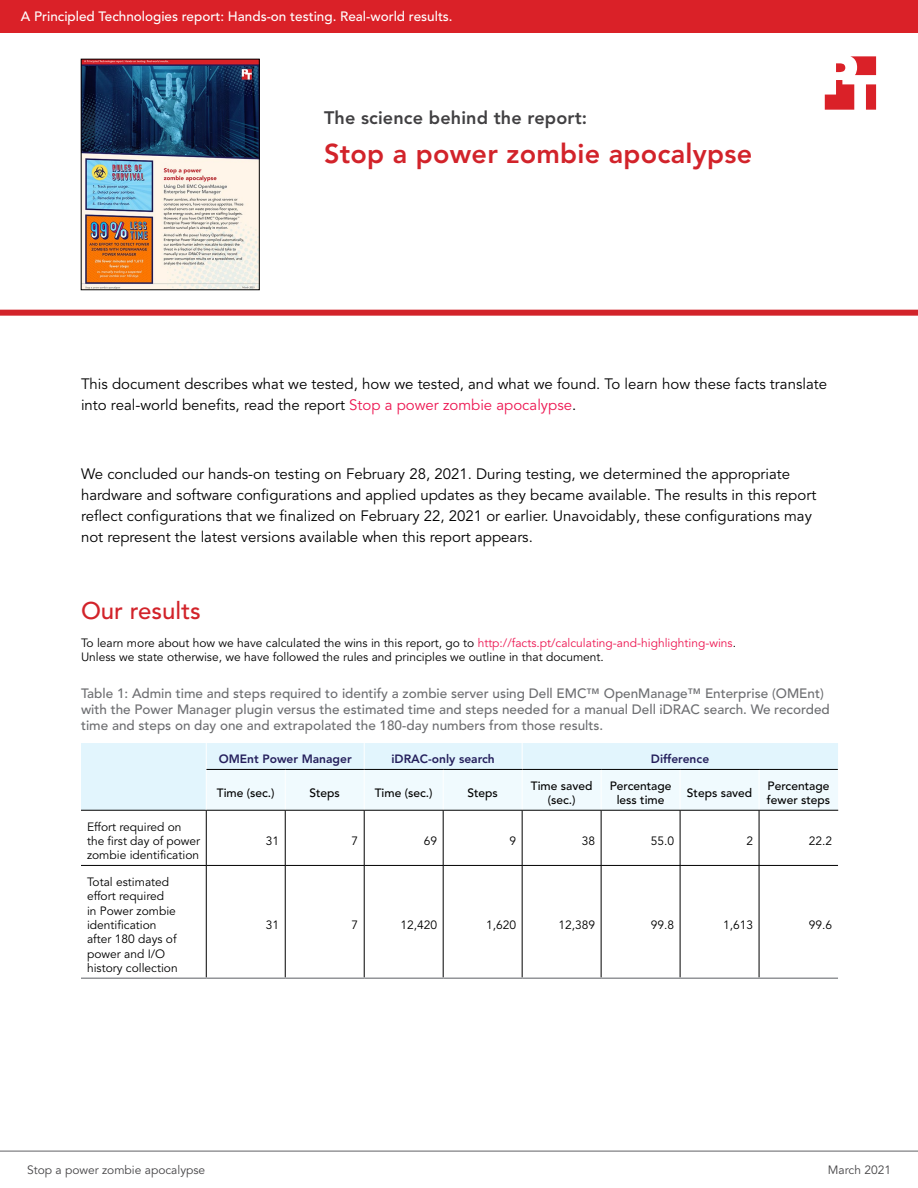
<style>
.page{position:relative;width:918px;height:1188px;background:#fff}
.page>*{position:absolute;margin:0;border:0;box-sizing:border-box;transform-origin:0 0}
.t1{font:800 27px "Avenir LT Pro";letter-spacing:.01em;color:#d2232a}
.t2{font:500 24px "Avenir LT Pro";color:#d2232a}
.t3{font:800 18px "Avenir LT Pro";letter-spacing:.01em;color:#414042}
.t4{font:15px/21px "Avenir LT Pro";color:#000}
.t5{font:500 13.5px/16.2px "Avenir LT Pro";color:#6d6e71}
.t6{font:500 13.5px "Avenir LT Pro";color:#fff}
.t7{font:12px/14.4px "Avenir LT Pro";color:#000}
.t8{font:500 12px/14.4px "Avenir LT Pro";color:#000;text-align:center}
.t9{font:800 12px "Avenir LT Pro";color:#241f5c}
.t10{font:12px "Avenir LT Pro";color:#464547}
.s1{color:#ed1752}
</style>
<div class="page">
<img style="left:81px;top:59px;width:179px;height:231px">
<div style="left:0;top:310px;width:918px;height:6px;background:#d2232a"></div>
<svg style="left:825px;top:56px;width:51px;height:54px"></svg>
<div style="left:81px;top:743px;width:125px;height:67px;background:#e2f5fd"></div>
<hr style="left:81px;top:810px;width:125px;height:1px;background:#000">
<hr style="left:206px;top:810px;width:79px;height:1px;background:#000">
<hr style="left:285px;top:810px;width:79px;height:1px;background:#000">
<hr style="left:364px;top:810px;width:79px;height:1px;background:#000">
<hr style="left:443px;top:810px;width:79px;height:1px;background:#000">
<hr style="left:522px;top:810px;width:79px;height:1px;background:#000">
<hr style="left:601px;top:810px;width:79px;height:1px;background:#000">
<hr style="left:680px;top:810px;width:79px;height:1px;background:#000">
<hr style="left:759px;top:810px;width:79px;height:1px;background:#000">
<hr style="left:206px;top:810px;width:1px;height:55px;background:#000">
<hr style="left:285px;top:810px;width:1px;height:55px;background:#000">
<hr style="left:364px;top:810px;width:1px;height:55px;background:#000">
<hr style="left:443px;top:810px;width:1px;height:55px;background:#000">
<hr style="left:522px;top:810px;width:1px;height:55px;background:#000">
<hr style="left:601px;top:810px;width:1px;height:55px;background:#000">
<hr style="left:680px;top:810px;width:1px;height:55px;background:#000">
<hr style="left:759px;top:810px;width:1px;height:55px;background:#000">
<hr style="left:81px;top:865px;width:125px;height:1px;background:#000">
<hr style="left:206px;top:865px;width:79px;height:1px;background:#000">
<hr style="left:206px;top:866px;width:1px;height:111px;background:#000">
<hr style="left:285px;top:865px;width:79px;height:1px;background:#000">
<hr style="left:285px;top:866px;width:1px;height:111px;background:#000">
<hr style="left:364px;top:865px;width:79px;height:1px;background:#000">
<hr style="left:364px;top:866px;width:1px;height:111px;background:#000">
<hr style="left:443px;top:865px;width:79px;height:1px;background:#000">
<hr style="left:443px;top:866px;width:1px;height:111px;background:#000">
<hr style="left:522px;top:865px;width:79px;height:1px;background:#000">
<hr style="left:522px;top:866px;width:1px;height:111px;background:#000">
<hr style="left:601px;top:865px;width:79px;height:1px;background:#000">
<hr style="left:601px;top:866px;width:1px;height:111px;background:#000">
<hr style="left:680px;top:865px;width:79px;height:1px;background:#000">
<hr style="left:680px;top:866px;width:1px;height:111px;background:#000">
<hr style="left:759px;top:865px;width:79px;height:1px;background:#000">
<hr style="left:759px;top:866px;width:1px;height:111px;background:#000">
<hr style="left:81px;top:977px;width:125px;height:2px;background:#939598">
<hr style="left:206px;top:977px;width:79px;height:2px;background:#939598">
<hr style="left:285px;top:977px;width:79px;height:2px;background:#939598">
<hr style="left:364px;top:977px;width:79px;height:2px;background:#939598">
<hr style="left:443px;top:977px;width:79px;height:2px;background:#939598">
<hr style="left:522px;top:977px;width:79px;height:2px;background:#939598">
<hr style="left:601px;top:977px;width:79px;height:2px;background:#939598">
<hr style="left:680px;top:977px;width:79px;height:2px;background:#939598">
<hr style="left:759px;top:977px;width:79px;height:2px;background:#939598">
<svg style="left:206px;top:743px;width:632px;height:67px"></svg>
<hr style="left:364px;top:769px;width:79px;height:1px;background:#000">
<hr style="left:443px;top:769px;width:79px;height:1px;background:#000">
<hr style="left:0;top:1151px;width:918px;height:1px;background:#616264">
<div style="left:0;top:0;width:918px;height:32px;background:#da2128"></div>
<p class="t6" style="left:21px;top:9px;width:433px">A Principled Technologies report: Hands-on testing. Real-world results.</p>
<p class="t3" style="left:324px;top:107px;width:265px">The science behind the report:</p>
<h1 class="t1" style="left:324px;top:137px;width:430px">Stop a power zombie apocalypse</h1>
<p class="t4" style="left:81px;top:374px;width:748px">This document describes what we tested, how we tested, and what we found. To learn how these facts translate into real-world benefits, read the report <span class="s1">Stop a power zombie apocalypse</span>.</p>
<p class="t4" style="left:81px;top:464px;width:737px">We concluded our hands-on testing on February 28, 2021. During testing, we determined the appropriate hardware and software configurations and applied updates as they became available. The results in this report reflect configurations that we finalized on February 22, 2021 or earlier. Unavoidably, these configurations may not represent the latest versions available when this report appears.</p>
<h2 class="t2" style="left:81px;top:597px;width:121px">Our results</h2>
<p class="t7" style="left:81px;top:636px;width:657px">To learn more about how we have calculated the wins in this report, go to <span class="s1">http://facts.pt/calculating-and-highlighting-wins</span>.<br>Unless we state otherwise, we have followed the rules and principles we outline in that document.</p>
<p class="t5" style="left:81px;top:685px;width:750px">Table 1: Admin time and steps required to identify a zombie server using Dell EMC™ OpenManage™ Enterprise (OMEnt) with the Power Manager plugin versus the estimated time and steps needed for a manual Dell iDRAC search. We recorded time and steps on day one and extrapolated the 180-day numbers from those results.</p>
<p class="t9" style="left:219px;top:752px;width:134px">OMEnt Power Manager</p>
<p class="t9" style="left:392px;top:752px;width:105px">iDRAC-only search</p>
<p class="t9" style="left:651px;top:752px;width:60px">Difference</p>
<p class="t8" style="left:217px;top:786px;width:59px">Time (sec.)</p>
<p class="t8" style="left:310px;top:786px;width:32px">Steps</p>
<p class="t8" style="left:375px;top:786px;width:59px">Time (sec.)</p>
<p class="t8" style="left:467px;top:786px;width:32px">Steps</p>
<p class="t8" style="left:531px;top:779px;width:63px">Time saved (sec.)</p>
<p class="t8" style="left:610px;top:779px;width:63px">Percentage less time</p>
<p class="t8" style="left:687px;top:786px;width:67px">Steps saved</p>
<p class="t8" style="left:767px;top:779px;width:65px;text-align:left">Percentage fewer steps</p>
<p class="t7" style="left:87px;top:820px;width:115px">Effort required on the first day of power zombie identification</p>
<p class="t7" style="left:266px;top:834px;width:15px">31</p>
<p class="t7" style="left:352px;top:834px;width:8px">7</p>
<p class="t7" style="left:424px;top:834px;width:15px">69</p>
<p class="t7" style="left:510px;top:834px;width:8px">9</p>
<p class="t7" style="left:582px;top:834px;width:15px">38</p>
<p class="t7" style="left:651px;top:834px;width:25px">55.0</p>
<p class="t7" style="left:746px;top:834px;width:8px">2</p>
<p class="t7" style="left:809px;top:834px;width:25px">22.2</p>
<p class="t7" style="left:87px;top:875px;width:92px">Total estimated effort required<br>in Power zombie identification after 180 days of power and I/O history collection</p>
<p class="t7" style="left:266px;top:918px;width:15px">31</p>
<p class="t7" style="left:352px;top:918px;width:8px">7</p>
<p class="t7" style="left:401px;top:918px;width:38px">12,420</p>
<p class="t7" style="left:486px;top:918px;width:32px">1,620</p>
<p class="t7" style="left:558px;top:918px;width:38px">12,389</p>
<p class="t7" style="left:651px;top:918px;width:25px">99.8</p>
<p class="t7" style="left:723px;top:918px;width:32px">1,613</p>
<p class="t7" style="left:809px;top:918px;width:25px">99.6</p>
<p class="t10" style="left:27px;top:1163px;width:180px">Stop a power zombie apocalypse</p>
<p class="t10" style="left:828px;top:1163px;width:65px">March 2021</p>
</div>
